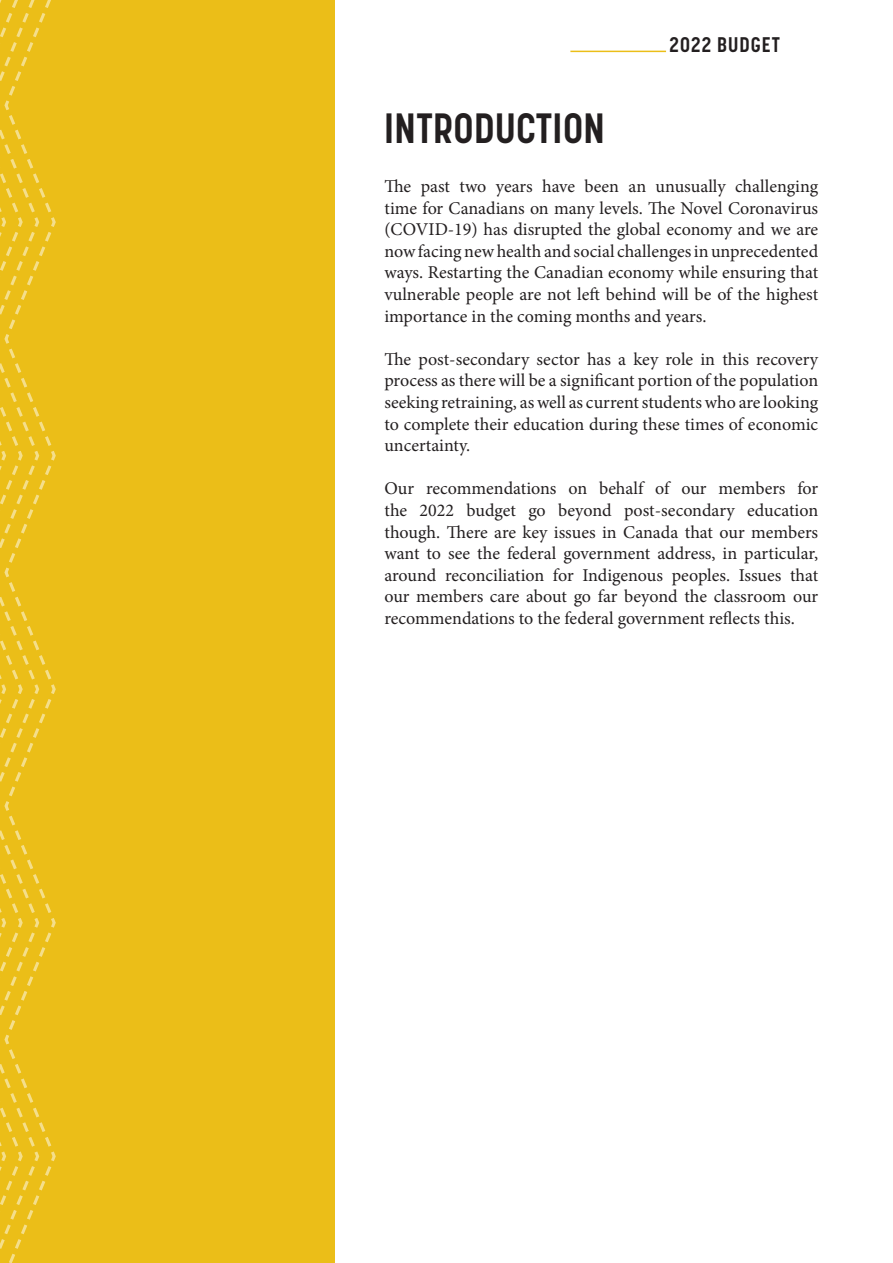
<style>
.page{position:relative;width:893px;height:1263px;background:#fff}
.page>*{position:absolute;margin:0;border:0;box-sizing:border-box;transform-origin:0 0}
.Left{font:700 42px "Korolev Condensed";letter-spacing:.01em;color:#231f20}
.Left-2{font:700 21px "Korolev Condensed";letter-spacing:.05em;color:#231f20}
.Left-3{font:18px/21.6px "Minion Pro";color:#231f20;text-align:justify}
</style>
<div class="page">
<div style="left:0;top:0;width:335px;height:1263px;background:#ebbe18"></div>
<svg style="left:0;top:0;width:2px;height:1249px"></svg>
<svg style="left:2px;top:0;width:54px;height:1263px"></svg>
<hr style="left:570px;top:51px;width:96px;height:1px;background:#ebbe18">
<p class="Left-2" style="left:669px;top:32px;width:112px">2022 BUDGET</p>
<p class="Left" style="left:384px;top:103px;width:222px">INTRODUCTION</p>
<p class="Left-3" style="left:384px;top:175px;width:435px">The past two years have been an unusually challenging time for Canadians on many levels. The Novel Coronavirus (COVID-19) has disrupted the global economy and we are now facing new health and social challenges in unprecedented ways. Restarting the Canadian economy while ensuring that vulnerable people are not left behind will be of the highest importance in the coming months and years.</p>
<p class="Left-3" style="left:384px;top:348px;width:435px">The post-secondary sector has a key role in this recovery process as there will be a significant portion of the population seeking retraining, as well as current students who are looking to complete their education during these times of economic uncertainty.</p>
<p class="Left-3" style="left:384px;top:478px;width:435px">Our recommendations on behalf of our members for the 2022 budget go beyond post-secondary education though. There are key issues in Canada that our members want to see the federal government address, in particular, around reconciliation for Indigenous peoples. Issues that our members care about go far beyond the classroom our recommendations to the federal government reflects this.</p>
</div>
